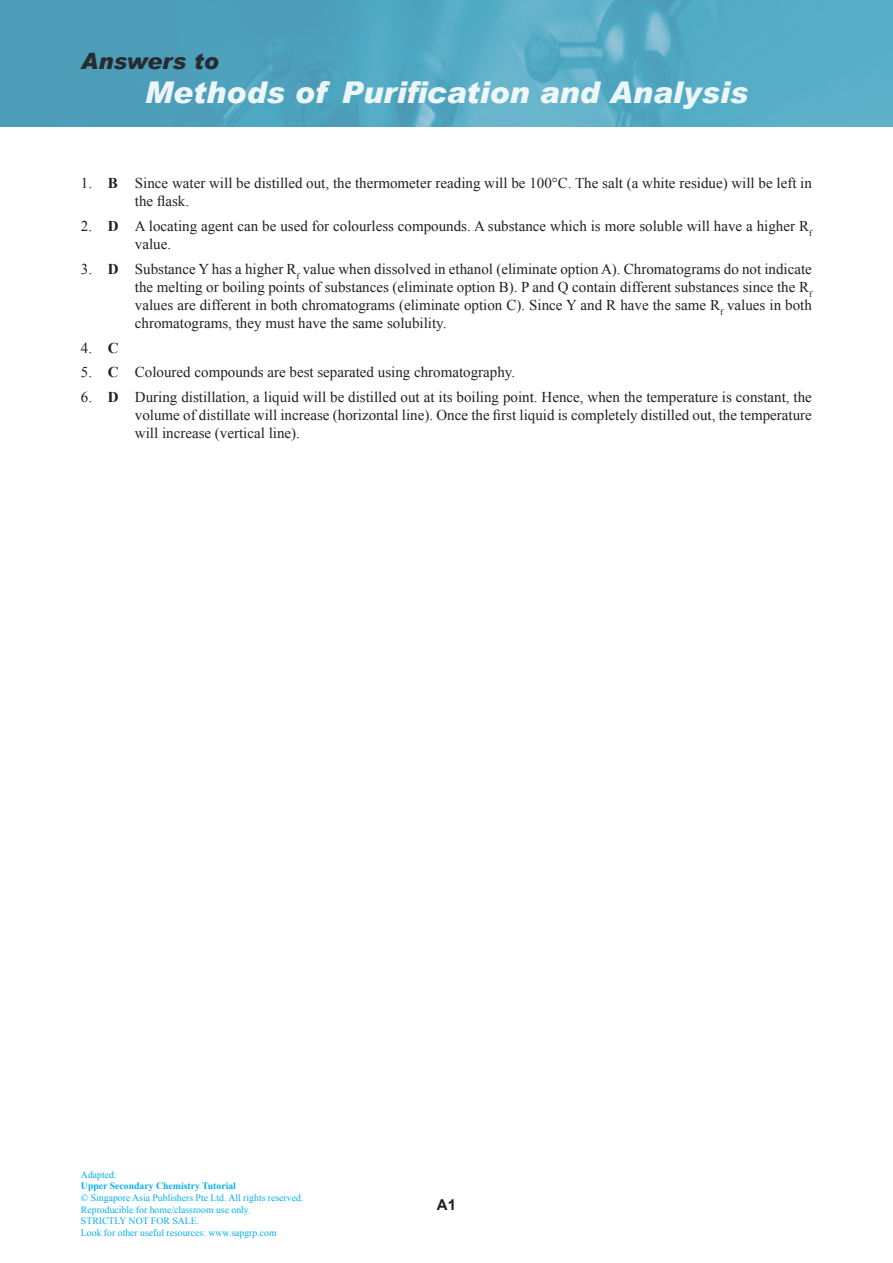
<style>
.page{position:relative;width:893px;height:1263px;background:#fff}
.page>*{position:absolute;margin:0;border:0;box-sizing:border-box;transform-origin:0 0}
.t1{font:italic 900 30px "Arial";color:#fff}
.t2{font:italic 900 22.5px "Arial";color:#231f20}
._1_A_TAB{font:15px/18px "Times New Roman";color:#231f20}
.t3{font:700 15px "Arial";color:#231f20}
.t4{font:9.75px/11.7px "Times New Roman";color:#00aeef}
.t5{font:700 9.75px "Times New Roman";color:#00aeef}
.s1{font-weight:700}
</style>
<div class="page">
<img style="left:0;top:0;width:893px;height:126px">
<h2 class="t2" style="left:81px;top:47px;width:139px">Answers to</h2>
<h1 class="t1" style="left:145px;top:74px;width:605px">Methods of Purification and Analysis</h1>
<p class="_1_A_TAB" style="left:135px;top:174px;width:678px;text-indent:-54px">1. <span class="s1">B</span> Since water will be distilled out, the thermometer reading will be 100°C. The salt (a white residue) will be left in the flask.</p>
<p class="_1_A_TAB" style="left:135px;top:217px;width:678px;text-indent:-54px">2. <span class="s1">D</span> A locating agent can be used for colourless compounds. A substance which is more soluble will have a higher R<sub>f </sub>value.</p>
<p class="_1_A_TAB" style="left:135px;top:260px;width:678px;text-align:justify;text-indent:-54px">3. <span class="s1">D</span> Substance Y has a higher R<sub>f</sub> value when dissolved in ethanol (eliminate option A). Chromatograms do not indicate the melting or boiling points of substances (eliminate option B). P and Q contain different substances since the R<sub>f </sub>values are different in both chromatograms (eliminate option C). Since Y and R have the same R<sub>f</sub> values in both chromatograms, they must have the same solubility.</p>
<p class="_1_A_TAB" style="left:81px;top:338px;width:39px">4. <span class="s1">C</span></p>
<p class="_1_A_TAB" style="left:81px;top:363px;width:436px">5. <span class="s1">C</span> Coloured compounds are best separated using chromatography.</p>
<p class="_1_A_TAB" style="left:135px;top:388px;width:678px;text-align:justify;text-indent:-54px">6. <span class="s1">D</span> During distillation, a liquid will be distilled out at its boiling point. Hence, when the temperature is constant, the volume of distillate will increase (horizontal line). Once the first liquid is completely distilled out, the temperature will increase (vertical line).</p>
<p class="t4" style="left:81px;top:1168px;width:37px">Adapted:</p>
<p class="t5" style="left:81px;top:1179px;width:157px">Upper Secondary Chemistry Tutorial</p>
<p class="t4" style="left:81px;top:1192px;width:224px">© Singapore Asia Publishers Pte Ltd. All rights reserved.<br>Reproducible for home/classroom use only.<br>STRICTLY NOT FOR SALE.<br>Look for other useful resources: www.sapgrp.com</p>
<p class="t3" style="left:437px;top:1194px;width:21px">A1</p>
</div>
